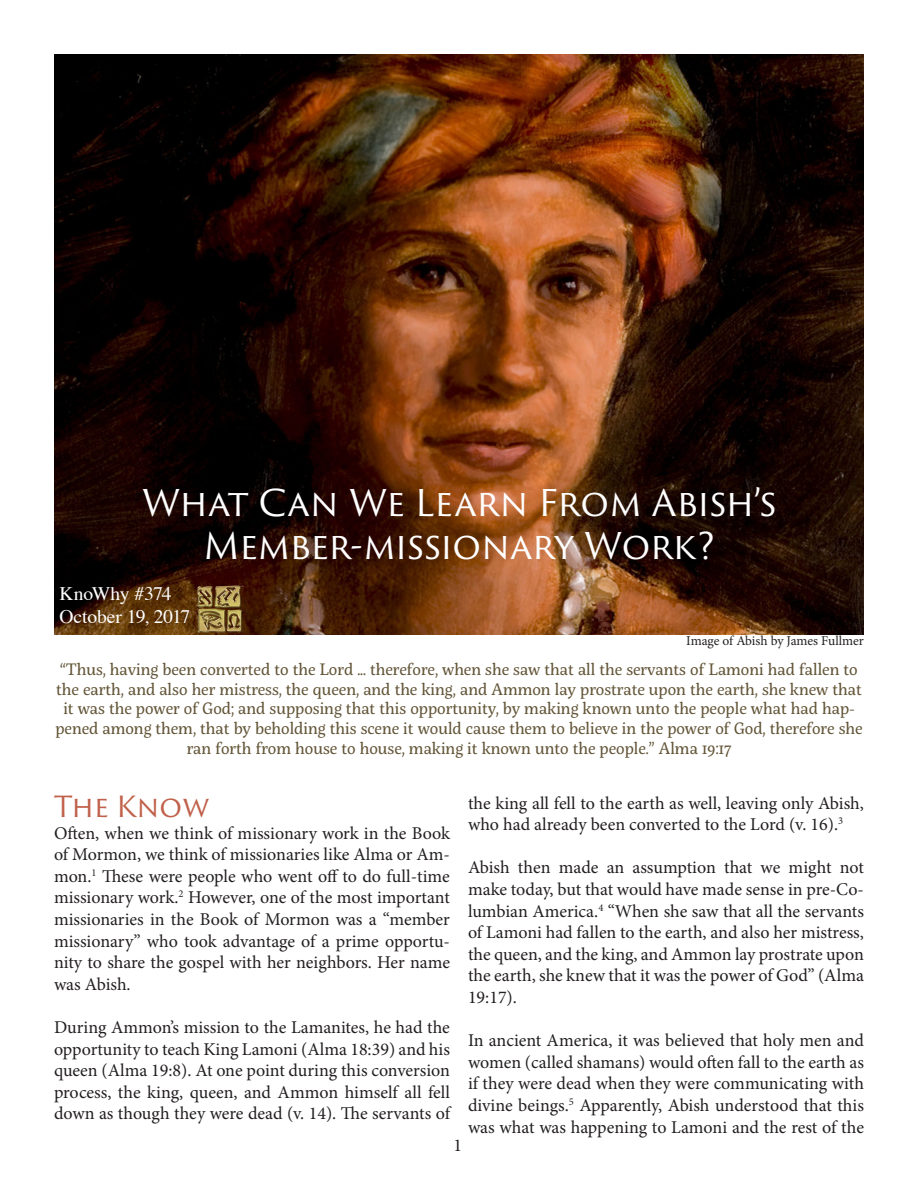
<style>
.page{position:relative;width:918px;height:1188px;background:#fff}
.page>*{position:absolute;margin:0;border:0;box-sizing:border-box;transform-origin:0 0}
.t1{font:36px "Trajan Sans Pro";letter-spacing:-.01em;color:#fff}
.t2{font:28.5px "Trajan Sans Pro";letter-spacing:-.005em;color:#c0614b}
.t3{font:19.05px "Times";letter-spacing:-.015em;color:#fff}
.t4{font:18px/21.6px "Minion Pro";letter-spacing:-.005em;color:#231f20;text-align:justify}
.t5{font:16.5px/19.8px "Servus Slab";color:#635538;text-align:center}
.t6{font:13.5px "Minion Pro";letter-spacing:-.005em;color:#231f20}
</style>
<div class="page">
<img style="left:54px;top:54px;width:810px;height:581px">
<img style="left:196px;top:585px;width:48px;height:49px">
<p class="t1" style="left:142px;top:477px;width:636px">What Can We Learn From Abish’s</p>
<p class="t1" style="left:203px;top:520px;width:514px">Member-missionary Work?</p>
<p class="t3" style="left:59px;top:576px;width:114px">KnoWhy #374</p>
<p class="t3" style="left:59px;top:599px;width:132px">October 19, 2017</p>
<p class="t6" style="left:686px;top:631px;width:179px">Image of Abish by James Fullmer</p>
<p class="t5" style="left:55px;top:659px;width:809px">“Thus, having been converted to the Lord ... therefore, when she saw that all the servants of Lamoni had fallen to the earth, and also her mistress, the queen, and the king, and Ammon lay prostrate upon the earth, she knew that it was the power of God; and supposing that this opportunity, by making known unto the people what had hap&shy;pened among them, that by beholding this scene it would cause them to believe in the power of God, therefore she ran forth from house to house, making it known unto the people.” Alma 19:17</p>
<p class="t2" style="left:54px;top:786px;width:157px">The Know</p>
<p class="t4" style="left:54px;top:822px;width:398px">Often, when we think of missionary work in the Book of Mormon, we think of missionaries like Alma or Am&shy;mon.<sup>1</sup> These were people who went off to do full-time missionary work.<sup>2</sup> However, one of the most important missionaries in the Book of Mormon was a “member missionary” who took advantage of a prime opportu&shy;nity to share the gospel with her neighbors. Her name was Abish.</p>
<p class="t4" style="left:54px;top:1017px;width:398px">During Ammon’s mission to the Lamanites, he had the opportunity to teach King Lamoni (Alma 18:39) and his queen (Alma 19:8). At one point during this conversion process, the king, queen, and Ammon himself all fell down as though they were dead (v. 14). The servants of</p>
<p class="t4" style="left:468px;top:792px;width:397px">the king all fell to the earth as well, leaving only Abish, who had already been converted to the Lord (v. 16).<sup>3</sup></p>
<p class="t4" style="left:468px;top:857px;width:398px">Abish then made an assumption that we might not make today, but that would have made sense in pre-Co&shy;lumbian America.<sup>4</sup> “When she saw that all the servants of Lamoni had fallen to the earth, and also her mistress, the queen, and the king, and Ammon lay prostrate upon the earth, she knew that it was the power of God” (Alma 19:17).</p>
<p class="t4" style="left:468px;top:1030px;width:398px">In ancient America, it was believed that holy men and women (called shamans) would often fall to the earth as if they were dead when they were communicating with divine beings.<sup>5</sup> Apparently, Abish understood that this was what was happening to Lamoni and the rest of the</p>
<p class="t4" style="left:454px;top:1134px;width:10px">1</p>
</div>
